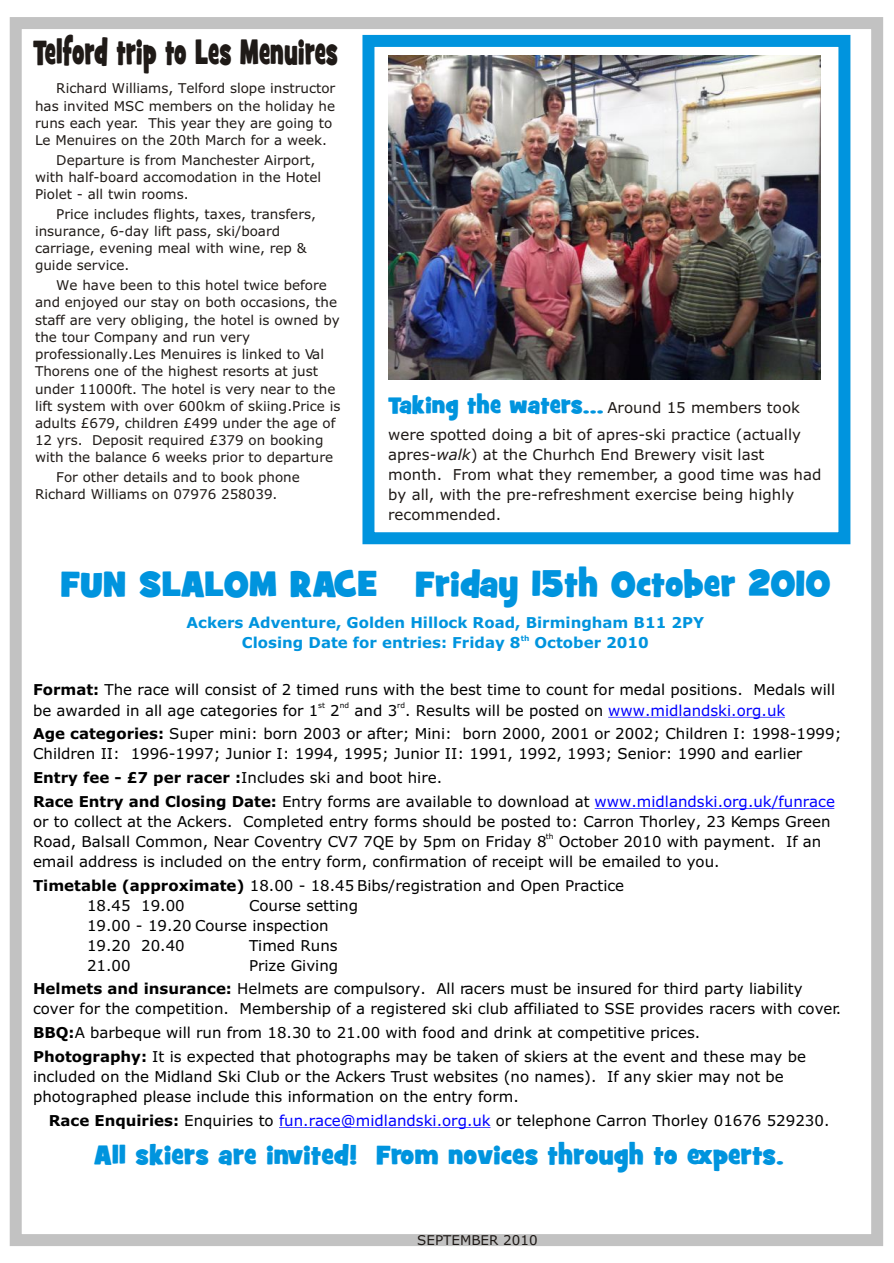
<style>
.page{position:relative;width:894px;height:1263px;background:#fff}
.page>*{position:absolute;margin:0;border:0;box-sizing:border-box;transform-origin:0 0}
.t1{font:36px "Grilled Cheese BTN Toasted";color:#0094de}
.t2{font:36px "Grilled Cheese BTN Toasted";color:#1f1a17;scale:.67 1}
.t3{font:27px "Grilled Cheese BTN Toasted";color:#0094de}
.t4{font:15px/23.7px "Verdana";color:#000}
.t5{font:15px/20.1px "Verdana";color:#1f1a17}
.t6{font:700 15px "Verdana";color:#0094de}
.t7{font:13.5px/17.2px "Verdana";color:#1f1a17}
.t8{font:7.5px "Verdana";color:#000}
.t9{font:700 7.5px "Verdana";color:#0094de}
.s1{font-family:"Grilled Cheese BTN Toasted";font-size:24px;color:#0094de}
.s2{font-style:italic}
.s3{font-weight:700}
.s4{color:#00f}
</style>
<div class="page">
<div style="left:362px;top:35px;width:488px;height:509px;border:12px solid #0094de"></div>
<div style="left:10px;top:17px;width:873px;height:1229px;border:12px solid #c2c2c2"></div>
<img style="left:389px;top:56px;width:431px;height:323px">
<hr style="left:608px;top:717px;width:177px;height:1px;background:#00f">
<hr style="left:595px;top:808px;width:239px;height:1px;background:#00f">
<hr style="left:279px;top:1127px;width:212px;height:1px;background:#00f">
<h1 class="t2" style="left:33px;top:28px;width:457px">Telford trip to Les Menuires</h1>
<p class="t7" style="left:35px;top:81px;width:302px;text-indent:21px">Richard Williams, Telford slope instructor has invited MSC members on the holiday he runs each year. This year they are going to Le Menuires on the 20th March for a week.</p>
<p class="t7" style="left:35px;top:152px;width:288px;text-indent:21px">Departure is from Manchester Airport, with half-board accomodation in the Hotel<br>Piolet - all twin rooms.</p>
<p class="t7" style="left:35px;top:206px;width:283px;text-indent:21px">Price includes flights, taxes, transfers, insurance, 6-day lift pass, ski/board carriage, evening meal with wine, rep &amp; guide service.</p>
<p class="t7" style="left:35px;top:278px;width:307px;text-indent:21px">We have been to this hotel twice before and enjoyed our stay on both occasions, the staff are very obliging, the hotel is owned by the tour Company and run very professionally.Les Menuires is linked to Val Thorens one of the highest resorts at just under 11000ft. The hotel is very near to the lift system with over 600km of skiing.Price is adults £679, children £499 under the age of 12 yrs. Deposit required £379 on booking with the balance 6 weeks prior to departure</p>
<p class="t7" style="left:35px;top:470px;width:266px;text-indent:21px">For other details and to book phone<br>Richard Williams on 07976 258039.</p>
<p class="t5" style="left:388px;top:395px;width:414px;line-height:26.8px"><span class="s1">Taking the waters...</span> Around 15 members took were spotted doing a bit of apres-ski practice (actually</p>
<p class="t5" style="left:388px;top:446px;width:435px">apres-<span class="s2">walk</span>) at the Churhch End Brewery visit last month. From what they remember, a good time was had by all, with the pre-refreshment exercise being highly recommended.</p>
<h1 class="t1" style="left:61px;top:560px;width:772px">FUN SLALOM RACE Friday 15th October 2010</h1>
<p class="t6" style="left:187px;top:617px;width:519px">Ackers Adventure, Golden Hillock Road, Birmingham B11 2PY</p>
<p class="t9" style="left:521px;top:635px;width:10px">th</p>
<p class="t6" style="left:242px;top:637px;width:408px">Closing Date for entries: Friday 8 October 2010</p>
<p class="t4" style="left:33px;top:679px;width:804px"><span class="s3">Format:</span> The race will consist of 2 timed runs with the best time to count for medal positions. Medals will</p>
<p class="t8" style="left:318px;top:702px;width:8px">st</p>
<p class="t8" style="left:340px;top:702px;width:11px">nd</p>
<p class="t8" style="left:397px;top:702px;width:9px">rd</p>
<p class="t4" style="left:33px;top:699px;width:810px">be awarded in all age categories for 1 2 and 3 . Results will be posted on <span class="s4">www.midlandski.org.uk<br></span><span class="s3">Age categories:</span> Super mini: born 2003 or after; Mini: born 2000, 2001 or 2002; Children I: 1998-1999;</p>
<p class="t4" style="left:33px;top:743px;width:804px">Children II: 1996-1997; Junior I: 1994, 1995; Junior II: 1991, 1992, 1993; Senior: 1990 and earlier<br><span class="s3">Entry fee - £7 per racer :</span>Includes ski and boot hire.<br><span class="s3">Race Entry and Closing Date:</span> Entry forms are available to download at <span class="s4">www.midlandski.org.uk/funrace</span></p>
<p class="t4" style="left:33px;top:811px;width:799px">or to collect at the Ackers. Completed entry forms should be posted to: Carron Thorley, 23 Kemps Green</p>
<p class="t8" style="left:546px;top:834px;width:9px">th</p>
<p class="t4" style="left:33px;top:833px;width:790px;line-height:20.1px">Road, Balsall Common, Near Coventry CV7 7QE by 5pm on Friday 8 October 2010 with payment. If an email address is included on the entry form, confirmation of receipt will be emailed to you.</p>
<p class="t4" style="left:87px;top:876px;width:539px;line-height:20.1px;text-indent:-54px"><span class="s3">Timetable (approximate)</span> 18.00 - 18.45 Bibs/registration and Open Practice<br>18.45 19.00</p>
<p class="t4" style="left:87px;top:896px;width:273px;line-height:20.1px;text-indent:162px">Course setting<br>19.00 - 19.20 Course inspection<br>19.20 20.40</p>
<p class="t4" style="left:249px;top:935px;width:90px">Timed Runs</p>
<p class="t4" style="left:87px;top:955px;width:45px">21.00</p>
<p class="t4" style="left:33px;top:955px;width:771px;text-indent:216px">Prize Giving<br><span class="s3">Helmets and insurance:</span> Helmets are compulsory. All racers must be insured for third party liability</p>
<p class="t4" style="left:33px;top:998px;width:810px">cover for the competition. Membership of a registered ski club affiliated to SSE provides racers with cover.<br><span class="s3">BBQ:</span>A barbeque will run from 18.30 to 21.00 with food and drink at competitive prices.<br><span class="s3">Photography:</span> It is expected that photographs may be taken of skiers at the event and these may be</p>
<p class="t4" style="left:33px;top:1068px;width:752px;line-height:20.1px">included on the Midland Ski Club or the Ackers Trust websites (no names). If any skier may not be photographed please include this information on the entry form.</p>
<p class="t4" style="left:49px;top:1110px;width:782px"><span class="s3">Race Enquiries:</span> Enquiries to <span class="s4">fun.race@midlandski.org.uk</span> or telephone Carron Thorley 01676 529230.</p>
<h2 class="t3" style="left:94px;top:1138px;width:691px">All skiers are invited! From novices through to experts.</h2>
<p class="t7" style="left:417px;top:1233px;width:122px">SEPTEMBER 2010</p>
</div>
